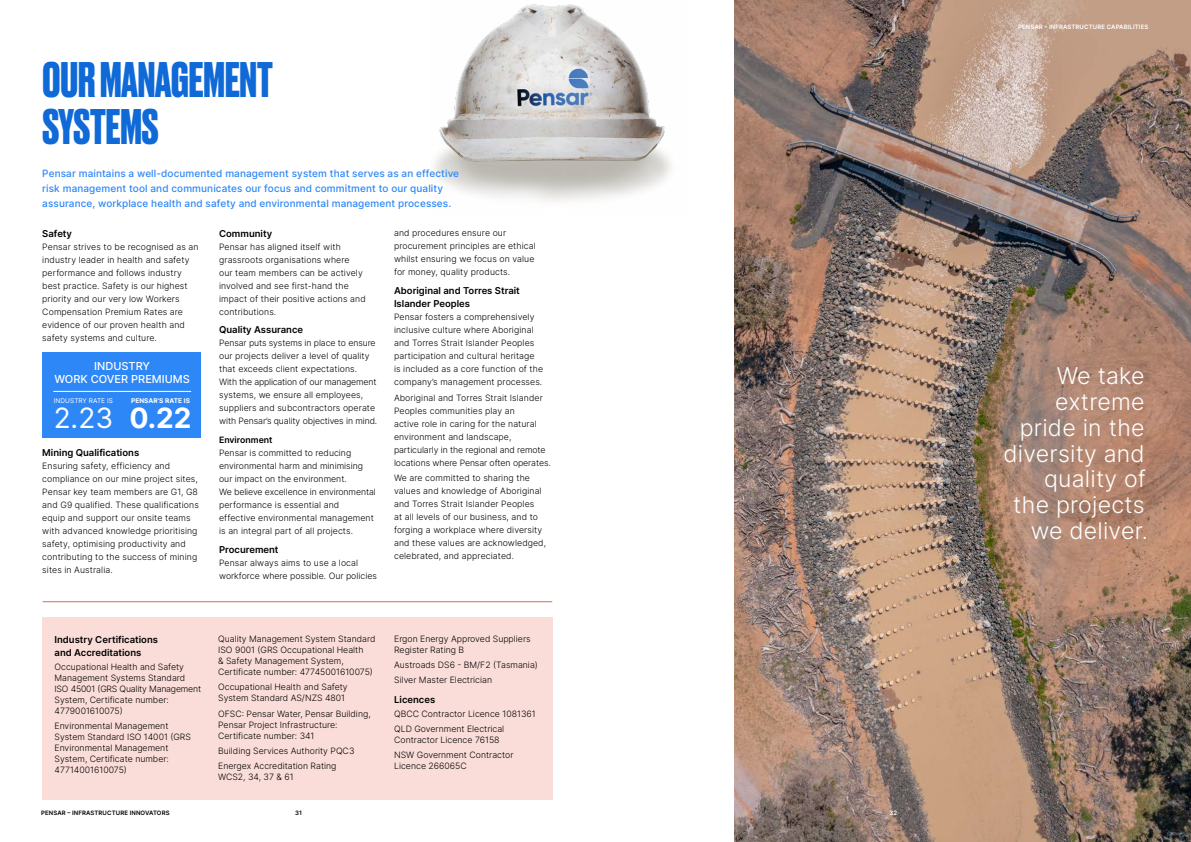
<style>
.page{position:relative;width:1191px;height:842px;background:#fff}
.page>*{position:absolute;margin:0;border:0;box-sizing:border-box;transform-origin:0 0}
.t1{font:700 47px/47px "Druk";color:#0f69d6}
.t2{font:28px "Inter";color:#fff}
.t3{font:700 28px "Inter";color:#fff}
.t4{font:300 23.1px/25.8px "Inter";letter-spacing:.01em;color:#fff;text-align:right}
.t5{font:500 11px/13px "Inter";color:#fff;text-align:center}
.t6{font:500 10px/15px "Inter";letter-spacing:.01em;color:#2e87f7}
.t7{font:600 9.5px/13px "Inter";color:#000}
.t8{font:300 8.8px/13px "Inter";letter-spacing:.01em;color:#000}
.t9{font:600 8.8px "Inter";color:#000}
.t10{font:6.5px "Inter";letter-spacing:.01em;color:#fff}
.t11{font:700 6.5px "Inter";letter-spacing:.01em;color:#fff}
.t12{font:600 6px "Inter";letter-spacing:.02em;color:#fff}
.t13{font:600 6px "Inter";letter-spacing:.02em;color:#000}
</style>
<div class="page">
<img style="left:734px;top:0;width:457px;height:842px">
<img style="left:434px;top:4px;width:237px;height:197px">
<div style="left:42px;top:617px;width:511px;height:182px;background:#faddd8"></div>
<div style="left:43px;top:352px;width:158px;height:85px;background:#2e87f7"></div>
<hr style="left:53px;top:391px;width:138px;height:1px;background:#fff">
<hr style="left:43px;top:601px;width:509px;height:1px;background:#e8664f">
<h1 class="t1" style="left:43px;top:54px;width:232px">OUR MANAGEMENT<br>SYSTEMS</h1>
<p class="t6" style="left:42px;top:166px;width:418px">Pensar maintains a well-documented management system that serves as an effective risk management tool and communicates our focus and commitment to our quality assurance, workplace health and safety and environmental management processes.</p>
<p class="t7" style="left:42px;top:227px;width:31px">Safety</p>
<p class="t8" style="left:42px;top:240px;width:158px">Pensar strives to be recognised as an industry leader in health and safety performance and follows industry best practice. Safety is our highest priority and our very low Workers Compensation Premium Rates are evidence of our proven health and safety systems and culture.</p>
<p class="t5" style="left:55px;top:359px;width:137px">INDUSTRY<br>WORK COVER PREMIUMS</p>
<p class="t10" style="left:54px;top:396px;width:61px">INDUSTRY RATE IS</p>
<h2 class="t2" style="left:54px;top:397px;width:61px">2.23</h2>
<p class="t11" style="left:131px;top:396px;width:60px">PENSAR’S RATE IS</p>
<h2 class="t3" style="left:129px;top:397px;width:64px">0.22</h2>
<p class="t7" style="left:42px;top:446px;width:98px">Mining Qualifications</p>
<p class="t8" style="left:42px;top:459px;width:158px">Ensuring safety, efficiency and compliance on our mine project sites, Pensar key team members are G1, G8 and G9 qualified. These qualifications equip and support our onsite teams with advanced knowledge prioritising safety, optimising productivity and contributing to the success of mining sites in Australia.</p>
<p class="t7" style="left:219px;top:227px;width:55px">Community</p>
<p class="t8" style="left:219px;top:240px;width:148px">Pensar has aligned itself with grassroots organisations where<br>our team members can be actively involved and see first-hand the impact of their positive actions and contributions.</p>
<p class="t7" style="left:219px;top:323px;width:86px">Quality Assurance</p>
<p class="t8" style="left:219px;top:336px;width:160px">Pensar puts systems in place to ensure our projects deliver a level of quality that exceeds client expectations.<br>With the application of our management systems, we ensure all employees, suppliers and subcontractors operate with Pensar’s quality objectives in mind.</p>
<p class="t9" style="left:219px;top:433px;width:55px">Environment</p>
<p class="t8" style="left:219px;top:446px;width:158px">Pensar is committed to reducing environmental harm and minimising our impact on the environment.<br>We believe excellence in environmental performance is essential and effective environmental management is an integral part of all projects.</p>
<p class="t7" style="left:219px;top:543px;width:61px">Procurement</p>
<p class="t8" style="left:219px;top:556px;width:159px">Pensar always aims to use a local workforce where possible. Our policies</p>
<p class="t8" style="left:394px;top:226px;width:143px">and procedures ensure our procurement principles are ethical whilst ensuring we focus on value for money, quality products.</p>
<p class="t7" style="left:394px;top:283px;width:127px">Aboriginal and Torres Strait<br>Islander Peoples</p>
<p class="t8" style="left:394px;top:310px;width:151px">Pensar fosters a comprehensively inclusive culture where Aboriginal and Torres Strait Islander Peoples participation and cultural heritage is included as a core function of the company’s management processes.</p>
<p class="t8" style="left:394px;top:391px;width:158px">Aboriginal and Torres Strait Islander Peoples communities play an<br>active role in caring for the natural environment and landscape, particularly in the regional and remote locations where Pensar often operates.</p>
<p class="t8" style="left:394px;top:471px;width:154px">We are committed to sharing the values and knowledge of Aboriginal and Torres Strait Islander Peoples<br>at all levels of our business, and to forging a workplace where diversity and these values are acknowledged, celebrated, and appreciated.</p>
<p class="t7" style="left:55px;top:632px;width:105px">Industry Certifications and Accreditations</p>
<p class="t8" style="left:55px;top:661px;width:148px;line-height:11px">Occupational Health and Safety<br>Management Systems Standard<br>ISO 45001 (GRS Quality Management<br>System, Certificate number:<br>4779001610075)</p>
<p class="t8" style="left:55px;top:720px;width:138px;line-height:11px">Environmental Management<br>System Standard ISO 14001 (GRS<br>Environmental Management<br>System, Certificate number:<br>47714001610075)</p>
<p class="t8" style="left:218px;top:633px;width:159px;line-height:11px">Quality Management System Standard ISO 9001 (GRS Occupational Health<br>&amp; Safety Management System, Certificate number: 47745001610075)</p>
<p class="t8" style="left:218px;top:681px;width:131px;line-height:11px">Occupational Health and Safety<br>System Standard AS/NZS 4801</p>
<p class="t8" style="left:218px;top:708px;width:154px;line-height:11px">OFSC: Pensar Water, Pensar Building,<br>Pensar Project Infrastructure:<br>Certificate number: 341</p>
<p class="t8" style="left:218px;top:743px;width:138px;line-height:15.3px">Building Services Authority PQC3<br>Energex Accreditation Rating</p>
<p class="t8" style="left:218px;top:770px;width:77px">WCS2, 34, 37 &amp; 61</p>
<p class="t8" style="left:394px;top:633px;width:138px;line-height:11px">Ergon Energy Approved Suppliers<br>Register Rating B</p>
<p class="t8" style="left:394px;top:657px;width:145px;line-height:15.3px">Austroads DS6 - BM/F2 (Tasmania)<br>Silver Master Electrician</p>
<p class="t7" style="left:394px;top:693px;width:43px">Licences</p>
<p class="t8" style="left:394px;top:706px;width:143px;line-height:15.3px">QBCC Contractor Licence 1081361<br>QLD Government Electrical</p>
<p class="t8" style="left:394px;top:732px;width:121px;line-height:15.3px">Contractor Licence 76158<br>NSW Government Contractor</p>
<p class="t8" style="left:394px;top:759px;width:74px">Licence 266065C</p>
<p class="t13" style="left:41px;top:808px;width:130px">PENSAR – INFRASTRUCTURE INNOVATORS</p>
<p class="t13" style="left:295px;top:808px;width:8px">31</p>
<p class="t12" style="left:889px;top:808px;width:9px">32</p>
<p class="t12" style="left:1018px;top:23px;width:132px">PENSAR – INFRASTRUCTURE CAPABILITIES</p>
<h3 class="t4" style="left:1003px;top:363px;width:146px">We take extreme pride in the diversity and quality of<br>the projects we deliver.</h3>
</div>
